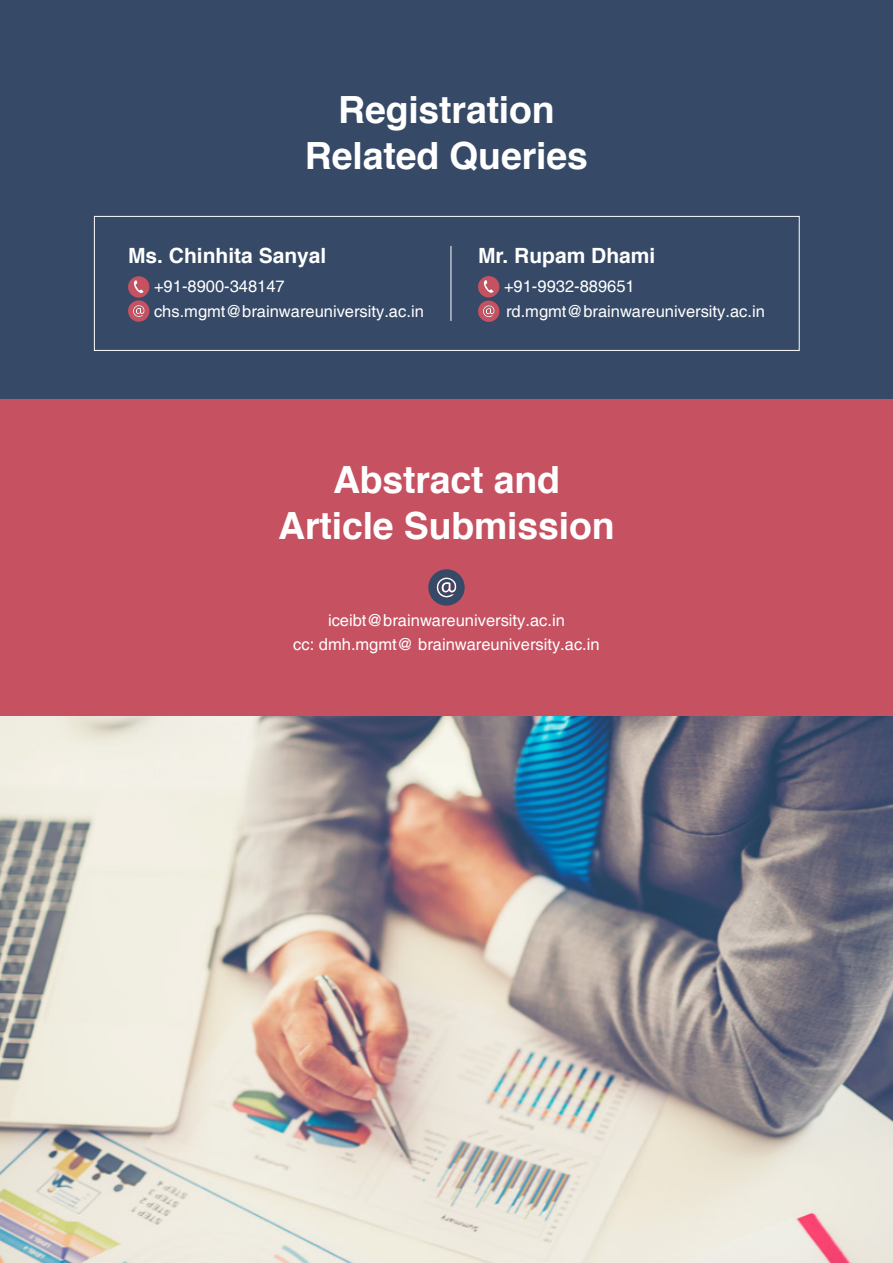
<style>
.page{position:relative;width:893px;height:1263px;background:#364966}
.page>*{position:absolute;margin:0;border:0;box-sizing:border-box;transform-origin:0 0}
.t1{font:700 37.5px/45.9px "Helvetica";letter-spacing:-.005em;color:#fff;text-align:center}
.t2{font:700 21px "Helvetica";color:#fff}
.t3{font:16.5px/25.7px "Helvetica";color:#fff}
</style>
<div class="page">
<div style="left:94px;top:216px;width:705px;height:135px;border:1px solid #fff"></div>
<svg style="left:478px;top:276px;width:21px;height:46px"></svg>
<svg style="left:128px;top:276px;width:22px;height:46px"></svg>
<hr style="left:451px;top:246px;width:1px;height:75px;background:#fff">
<div style="left:0;top:399px;width:893px;height:317px;background:#c55161"></div>
<svg style="left:428px;top:569px;width:37px;height:37px"></svg>
<img style="left:0;top:716px;width:893px;height:547px">
<h1 class="t1" style="left:305px;top:88px;width:284px">Registration<br>Related Queries</h1>
<p class="t2" style="left:128px;top:238px;width:200px">Ms. Chinhita Sanyal</p>
<p class="t3" style="left:154px;top:274px;width:271px;line-height:25.2px">+91-8900-348147 chs.mgmt@brainwareuniversity.ac.in</p>
<p class="t2" style="left:478px;top:238px;width:179px">Mr. Rupam Dhami</p>
<p class="t3" style="left:504px;top:274px;width:262px">+91-9932-889651 rd.mgmt@brainwareuniversity.ac.in</p>
<h1 class="t1" style="left:278px;top:457px;width:338px">Abstract and<br>Article Submission</h1>
<p class="t3" style="left:293px;top:609px;width:308px;line-height:23.4px;text-align:center">iceibt@brainwareuniversity.ac.in<br>cc: dmh.mgmt@ brainwareuniversity.ac.in</p>
</div>
